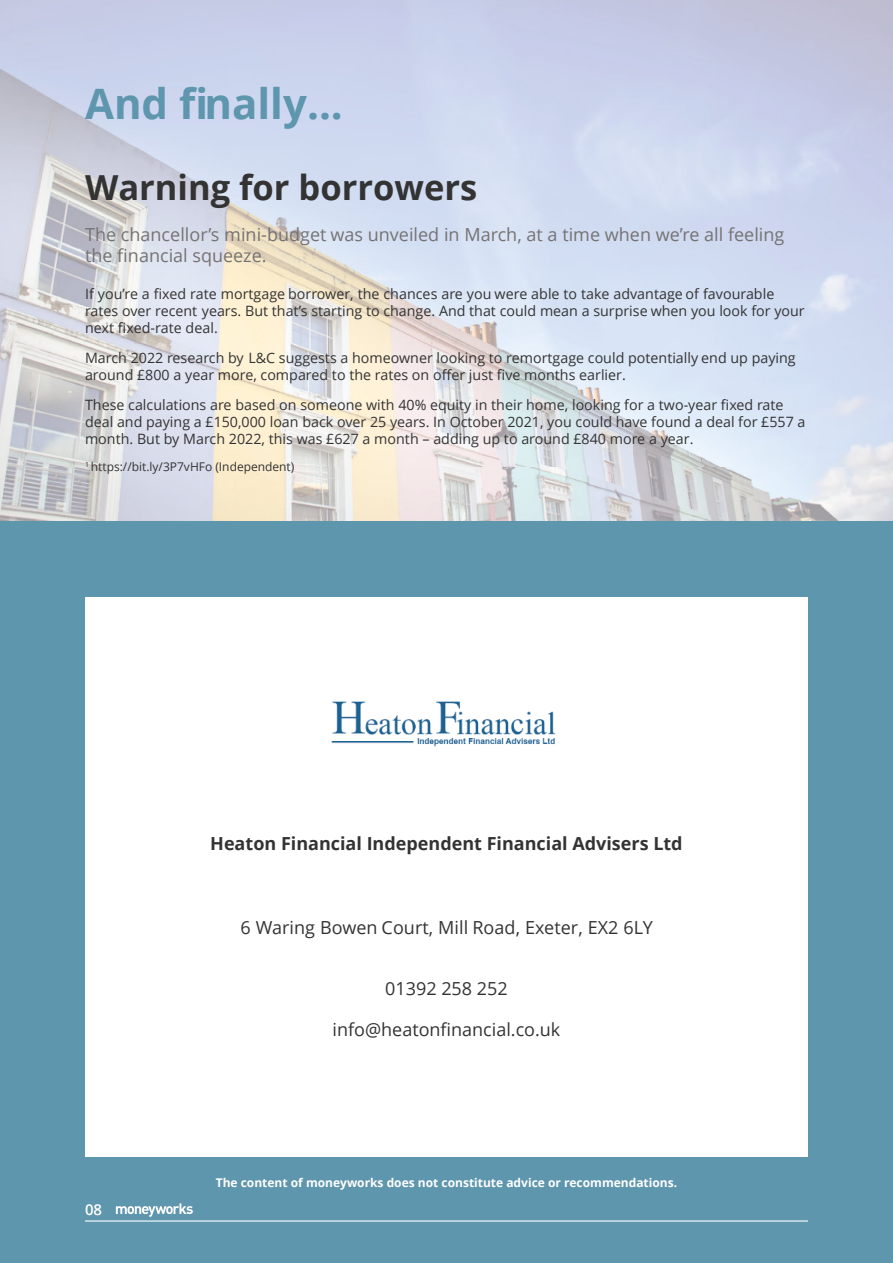
<style>
.page{position:relative;width:893px;height:1263px;background:#fff}
.page>*{position:absolute;margin:0;border:0;box-sizing:border-box;transform-origin:0 0}
.t1{font:700 42px "Open Sans";color:#5e96ad}
.t2{font:700 34.5px "Open Sans";color:#333}
.t3{font:18px/21.6px "Open Sans";color:#757272}
.t4{font:18px "Open Sans";color:#333}
.t5{font:700 18px "Open Sans";color:#333}
.t6{font:600 15px "Open Sans";color:#fff}
.t7{font:14.25px/17.1px "Open Sans";color:#333}
.t8{font:700 12px "Open Sans";color:#fff}
.t9{font:12px "Open Sans";color:#333}
</style>
<div class="page">
<div style="left:0;top:521px;width:893px;height:742px;background:#5e96ad"></div>
<hr style="left:85px;top:1220px;width:723px;height:1px;background:#fff">
<div style="left:85px;top:597px;width:723px;height:560px;background:#fff"></div>
<img style="left:0;top:0;width:893px;height:521px">
<img style="left:331px;top:701px;width:225px;height:46px">
<svg style="left:116px;top:1203px;width:77px;height:14px"></svg>
<h1 class="t1" style="left:85px;top:87px;width:259px">And finally...</h1>
<h2 class="t2" style="left:85px;top:174px;width:394px">Warning for borrowers</h2>
<p class="t3" style="left:85px;top:225px;width:701px">The chancellor’s mini-budget was unveiled in March, at a time when we’re all feeling the financial squeeze.</p>
<p class="t7" style="left:85px;top:287px;width:721px">If you’re a fixed rate mortgage borrower, the chances are you were able to take advantage of favourable rates over recent years. But that’s starting to change. And that could mean a surprise when you look for your next fixed-rate deal.</p>
<p class="t7" style="left:85px;top:351px;width:712px">March 2022 research by L&amp;C suggests a homeowner looking to remortgage could potentially end up paying around £800 a year more, compared to the rates on offer just five months earlier.</p>
<p class="t7" style="left:85px;top:398px;width:722px">These calculations are based on someone with 40% equity in their home, looking for a two-year fixed rate deal and paying a £150,000 loan back over 25 years. In October 2021, you could have found a deal for £557 a month. But by March 2022, this was £627 a month – adding up to around £840 more a year.</p>
<p class="t9" style="left:85px;top:462px;width:211px"><sup>1</sup> https://bit.ly/3P7vHFo (Independent)</p>
<p class="t5" style="left:210px;top:836px;width:474px">Heaton Financial Independent Financial Advisers Ltd</p>
<p class="t4" style="left:240px;top:920px;width:414px">6 Waring Bowen Court, Mill Road, Exeter, EX2 6LY</p>
<p class="t4" style="left:385px;top:981px;width:124px">01392 258 252</p>
<p class="t4" style="left:333px;top:1023px;width:229px">info@heatonfinancial.co.uk</p>
<p class="t6" style="left:85px;top:1204px;width:19px">08</p>
<p class="t8" style="left:216px;top:1177px;width:463px">The content of moneyworks does not constitute advice or recommendations.</p>
</div>
